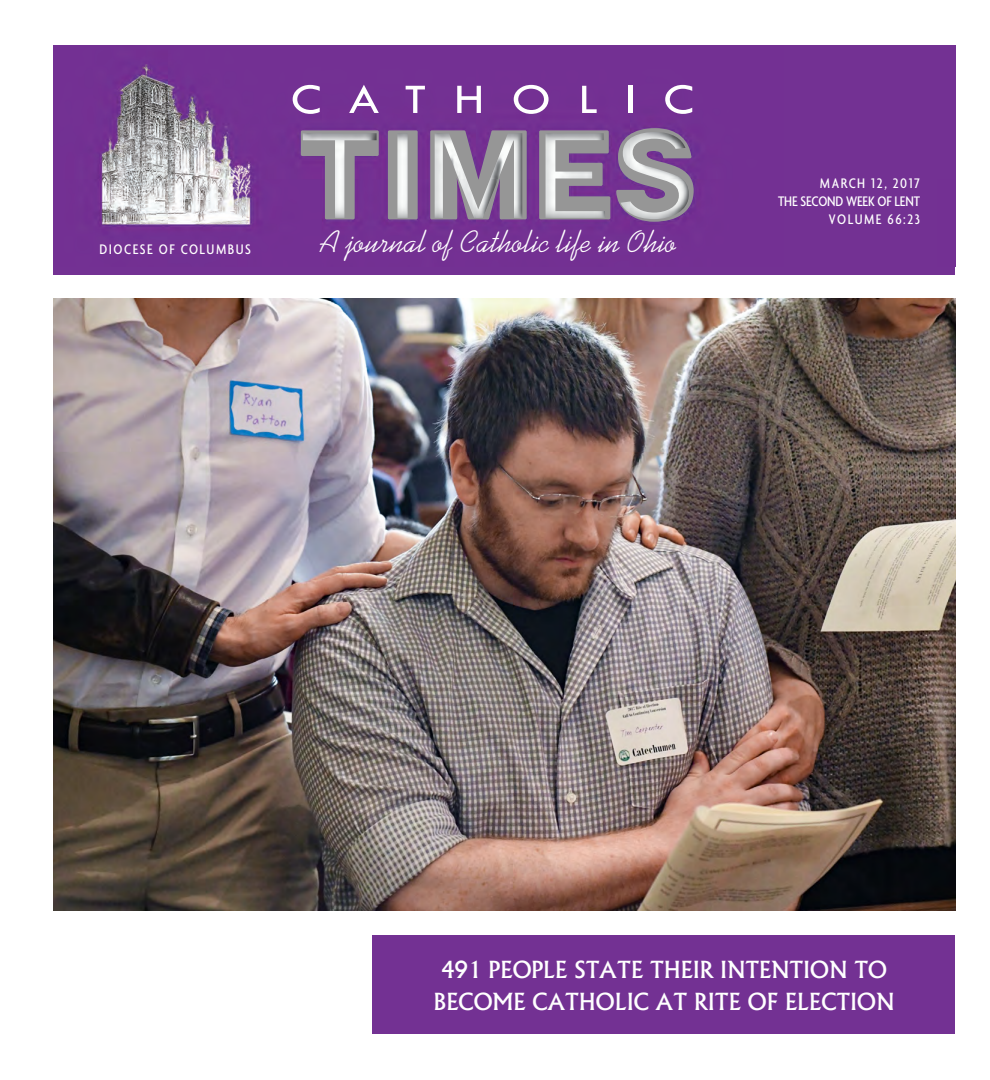
<style>
.page{position:relative;width:990px;height:1080px;background:#fff}
.page>*{position:absolute;margin:0;border:0;box-sizing:border-box;transform-origin:0 0}
.t1{font:43.75px "Tw Cen";letter-spacing:.54em;color:#fff;scale:1.16 1}
.t2{font:31.25px "Kaufmann";letter-spacing:.01em;color:#fff}
.t3{font:500 22.5px "Albertus";letter-spacing:-.01em;color:#fff}
.t4{font:500 condensed 15px "Agenda";letter-spacing:.1em;color:#fff}
.t5{font:500 condensed 15px "Agenda";letter-spacing:-.01em;color:#fff}
</style>
<div class="page">
<div style="left:54px;top:46px;width:901px;height:229px;background:#733193"></div>
<img style="left:101px;top:64px;width:200px;height:162px">
<img style="left:301px;top:128px;width:393px;height:94px">
<div style="left:373px;top:935px;width:582px;height:99px;background:#733193"></div>
<img style="left:54px;top:299px;width:901px;height:611px">
<p class="t1" style="left:291px;top:73px;width:349px">CATHOLIC</p>
<p class="t4" style="left:99px;top:240px;width:153px">DIOCESE OF COLUMBUS</p>
<p class="t2" style="left:322px;top:224px;width:357px">A journal of Catholic life in Ohio</p>
<p class="t4" style="left:820px;top:174px;width:102px">MARCH 12, 2017</p>
<p class="t5" style="left:778px;top:192px;width:143px">THE SECOND WEEK OF LENT</p>
<p class="t4" style="left:829px;top:210px;width:92px">VOLUME 66:23</p>
<p class="t3" style="left:440px;top:956px;width:448px">491 PEOPLE STATE THEIR INTENTION TO</p>
<p class="t3" style="left:433px;top:988px;width:463px">BECOME CATHOLIC AT RITE OF ELECTION</p>
</div>
